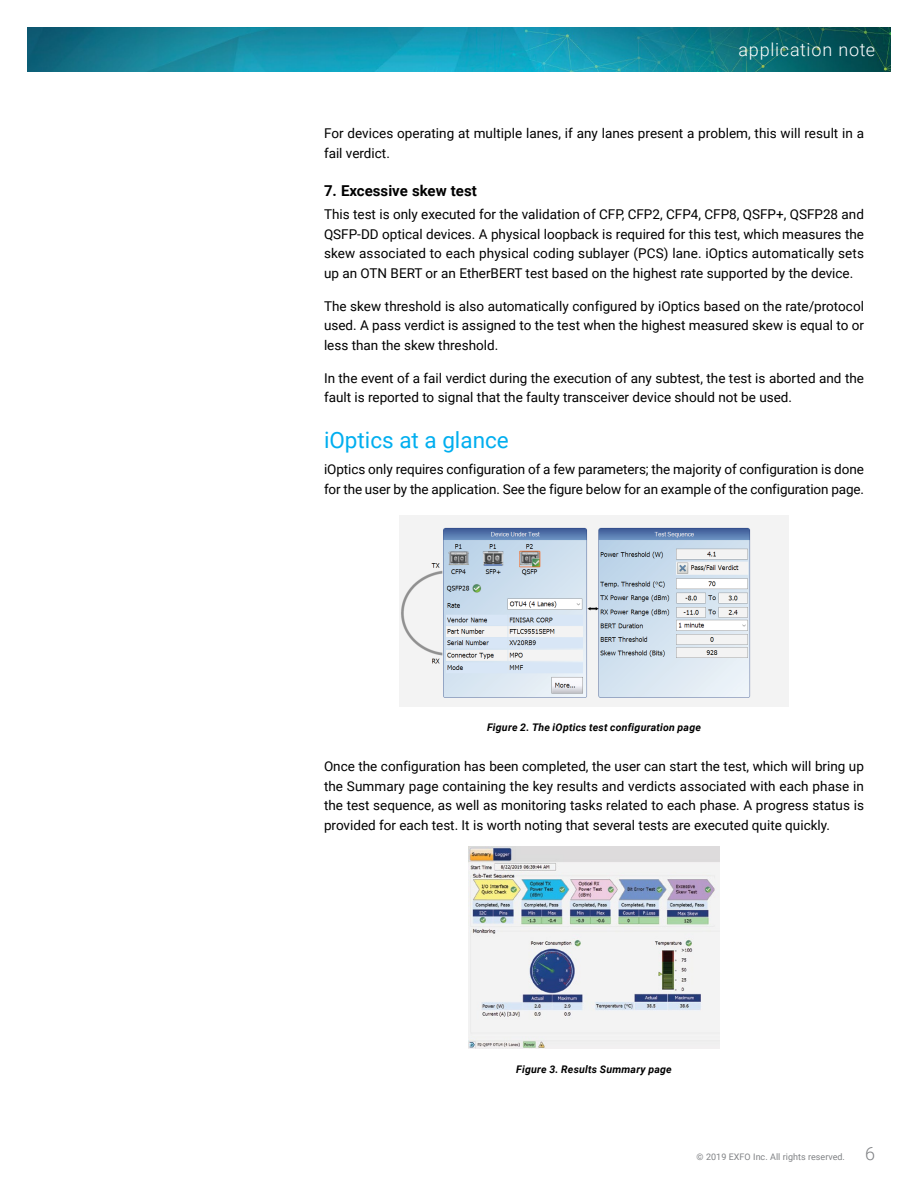
<style>
.page{position:relative;width:918px;height:1188px;background:#fff}
.page>*{position:absolute;margin:0;border:0;box-sizing:border-box;transform-origin:0 0}
.t1{font:22.5px "Roboto";color:#00aeef}
.t2{font:300 18px "Roboto";letter-spacing:.04em;color:#fff}
.t3{font:700 15px "Roboto";color:#000}
.t4{font:13.5px/19.5px "Roboto";color:#000}
.t5{font:italic 700 10.5px "Roboto";letter-spacing:.02em;color:#000}
.t6{font:9px "Roboto";color:#808285}
.s1{font-weight:300;font-size:18px}
</style>
<div class="page">
<img style="left:27px;top:27px;width:864px;height:44px">
<img style="left:399px;top:515px;width:390px;height:191px">
<img style="left:469px;top:847px;width:251px;height:202px">
<h2 class="t2" style="left:739px;top:37px;width:138px">application note</h2>
<p class="t4" style="left:324px;top:123px;width:542px">For devices operating at multiple lanes, if any lanes present a problem, this will result in a fail verdict.</p>
<p class="t3" style="left:324px;top:180px;width:154px">7. Excessive skew test</p>
<p class="t4" style="left:324px;top:204px;width:542px;text-align:justify">This test is only executed for the validation of CFP, CFP2, CFP4, CFP8, QSFP+, QSFP28 and QSFP-DD optical devices. A physical loopback is required for this test, which measures the skew associated to each physical coding sublayer (PCS) lane. iOptics automatically sets up an OTN BERT or an EtherBERT test based on the highest rate supported by the device.</p>
<p class="t4" style="left:324px;top:296px;width:541px;text-align:justify">The skew threshold is also automatically configured by iOptics based on the rate/protocol used. A pass verdict is assigned to the test when the highest measured skew is equal to or less than the skew threshold.</p>
<p class="t4" style="left:324px;top:368px;width:542px">In the event of a fail verdict during the execution of any subtest, the test is aborted and the fault is reported to signal that the faulty transceiver device should not be used.</p>
<h1 class="t1" style="left:324px;top:424px;width:186px">iOptics at a glance</h1>
<p class="t4" style="left:324px;top:459px;width:542px">iOptics only requires configuration of a few parameters; the majority of configuration is done for the user by the application. See the figure below for an example of the configuration page.</p>
<p class="t5" style="left:487px;top:720px;width:215px">Figure 2. The iOptics test configuration page</p>
<p class="t4" style="left:324px;top:756px;width:541px;text-align:justify">Once the configuration has been completed, the user can start the test, which will bring up the Summary page containing the key results and verdicts associated with each phase in the test sequence, as well as monitoring tasks related to each phase. A progress status is provided for each test. It is worth noting that several tests are executed quite quickly.</p>
<p class="t5" style="left:516px;top:1062px;width:157px">Figure 3. Results Summary page</p>
<p class="t6" style="left:697px;top:1151px;width:180px">© 2019 EXFO Inc. All rights reserved. <span class="s1">6</span></p>
</div>
